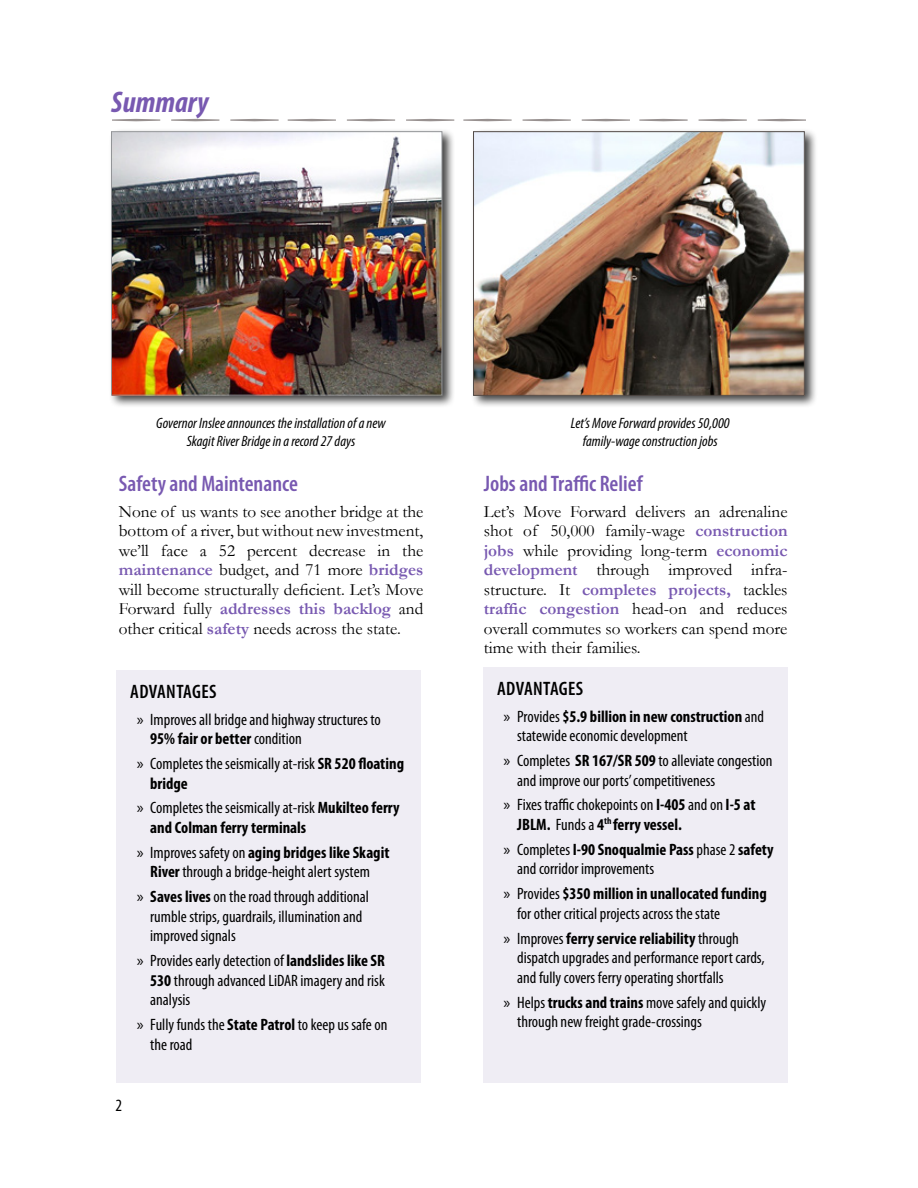
<style>
.page{position:relative;width:918px;height:1188px;background:#fff}
.page>*{position:absolute;margin:0;border:0;box-sizing:border-box;transform-origin:0 0}
.t1{font:italic 700 condensed 30px "Myriad Pro";color:#7859b1}
.t2{font:600 condensed 22.5px "Myriad Pro";color:#7859b1}
.t3{font:600 condensed 19.5px "Myriad Pro";letter-spacing:.02em;color:#000}
.t4{font:17.25px/19.5px "Garamond";color:#000;text-align:justify}
.t5{font:condensed 17.25px "Myriad Pro";color:#000}
.t6{font:condensed 16.5px/19.5px "Myriad Pro";color:#000}
.t7{font:700 condensed 16.5px/19.5px "Myriad Pro";color:#000}
.t8{font:italic condensed 15px/18px "Myriad Pro";color:#000;text-align:center}
.s1{font-weight:700;color:#7859b1}
.s2{font-stretch:normal}
.s3{font-weight:700}
.s4{font-weight:400;font-stretch:normal}
.s5{font-weight:400}
</style>
<div class="page">
<div style="left:108px;top:128px;width:347px;height:280px;background:#000;opacity:.75"></div>
<img style="left:113px;top:133px;width:327px;height:260px">
<div style="left:111px;top:131px;width:331px;height:264px;border:1px solid #939598"></div>
<div style="left:117px;top:670px;width:304px;height:413px;background:#efedf4"></div>
<div style="left:470px;top:128px;width:347px;height:281px;background:#000;opacity:.75"></div>
<img style="left:475px;top:133px;width:328px;height:261px">
<div style="left:473px;top:131px;width:332px;height:265px;border:1px solid #524b48"></div>
<div style="left:483px;top:667px;width:305px;height:416px;background:#efedf4"></div>
<svg style="left:582px;top:119px;width:48px;height:2px"></svg>
<svg style="left:523px;top:119px;width:48px;height:2px"></svg>
<svg style="left:463px;top:119px;width:49px;height:2px"></svg>
<svg style="left:758px;top:119px;width:48px;height:2px"></svg>
<svg style="left:699px;top:119px;width:48px;height:2px"></svg>
<svg style="left:639px;top:119px;width:49px;height:2px"></svg>
<svg style="left:406px;top:119px;width:48px;height:2px"></svg>
<svg style="left:347px;top:119px;width:48px;height:2px"></svg>
<svg style="left:288px;top:119px;width:48px;height:2px"></svg>
<svg style="left:230px;top:119px;width:49px;height:2px"></svg>
<svg style="left:171px;top:119px;width:48px;height:2px"></svg>
<svg style="left:112px;top:119px;width:48px;height:2px"></svg>
<h1 class="t1" style="left:111px;top:83px;width:99px">Summary</h1>
<p class="t8" style="left:156px;top:414px;width:231px">Governor Inslee announces the installation of a new<br>Skagit River Bridge in a record 27 days</p>
<p class="t8" style="left:571px;top:414px;width:160px">Let’s Move Forward provides 50,000 family-wage construction jobs</p>
<h2 class="t2" style="left:484px;top:471px;width:160px">Jobs and Traffic Relief</h2>
<p class="t4" style="left:484px;top:501px;width:305px">Let’s Move Forward delivers an adrenaline shot of 50,000 family-wage <span class="s1">construction jobs</span> while providing long-term <span class="s1">economic development</span> through improved infra&shy;structure. It <span class="s1">completes projects,</span> tackles <span class="s1">traffic congestion</span> head-on and reduces overall commutes so workers can spend more time with their families.</p>
<p class="t3" style="left:497px;top:678px;width:88px">ADVANTAGES</p>
<p class="t6" style="left:517px;top:706px;width:249px;text-indent:-13px"><span class="s2">»</span> Provides <span class="s3">$5.9 billion in new construction</span> and statewide economic development</p>
<p class="t6" style="left:517px;top:751px;width:257px;text-indent:-13px"><span class="s2">»</span> Completes <span class="s3">SR 167/SR 509</span> to alleviate congestion and improve our ports’ competitiveness</p>
<p class="t6" style="left:517px;top:795px;width:240px;text-indent:-13px"><span class="s2">»</span> Fixes traffic chokepoints on <span class="s3">I-405</span> and on <span class="s3">I-5 at<br>JBLM.</span> Funds a <span class="s3">4</span><sup>th</sup> <span class="s3">ferry vessel.</span></p>
<p class="t6" style="left:517px;top:839px;width:258px;text-indent:-13px"><span class="s2">»</span> Completes <span class="s3">I-90 Snoqualmie Pass</span> phase 2 <span class="s3">safety </span>and corridor improvements</p>
<p class="t6" style="left:517px;top:884px;width:251px;text-indent:-13px"><span class="s2">»</span> Provides <span class="s3">$350 million in unallocated funding </span>for other critical projects across the state</p>
<p class="t6" style="left:517px;top:928px;width:249px;text-indent:-13px"><span class="s2">»</span> Improves <span class="s3">ferry service reliability</span> through dispatch upgrades and performance report cards, and fully covers ferry operating shortfalls</p>
<p class="t6" style="left:517px;top:992px;width:251px;text-indent:-13px"><span class="s2">»</span> Helps <span class="s3">trucks and trains</span> move safely and quickly through new freight grade-crossings</p>
<h2 class="t2" style="left:119px;top:471px;width:181px">Safety and Maintenance</h2>
<p class="t4" style="left:119px;top:501px;width:306px">None of us wants to see another bridge at the bottom of a river, but without new investment, we’ll face a 52 percent decrease in the <span class="s1">maintenance</span> budget, and 71 more <span class="s1">bridges </span>will become structurally deficient. Let’s Move Forward fully <span class="s1">addresses this backlog</span> and other critical <span class="s1">safety</span> needs across the state.</p>
<p class="t3" style="left:130px;top:681px;width:88px">ADVANTAGES</p>
<p class="t6" style="left:150px;top:709px;width:232px;text-indent:-13px"><span class="s2">»</span> Improves all bridge and highway structures to<br><span class="s3">95% fair or better</span> condition</p>
<p class="t6" style="left:150px;top:754px;width:255px;text-indent:-13px"><span class="s2">»</span> Completes the seismically at-risk <span class="s3">SR 520 floating bridge</span></p>
<p class="t7" style="left:150px;top:798px;width:251px;text-indent:-13px"><span class="s4">»</span> <span class="s5">Completes the seismically at-risk</span> Mukilteo ferry and Colman ferry terminals</p>
<p class="t6" style="left:137px;top:842px;width:254px;text-align:center"><span class="s2">»</span> Improves safety on <span class="s3">aging bridges like Skagit<br>River</span> through a bridge-height alert system</p>
<p class="t6" style="left:150px;top:887px;width:220px;text-indent:-13px"><span class="s2">»</span> <span class="s3">Saves lives</span> on the road through additional rumble strips, guardrails, illumination and improved signals</p>
<p class="t6" style="left:150px;top:951px;width:236px;text-align:justify;text-indent:-13px"><span class="s2">»</span> Provides early detection of <span class="s3">landslides like SR 530</span> through advanced LiDAR imagery and risk analysis</p>
<p class="t6" style="left:150px;top:1015px;width:239px;text-indent:-13px"><span class="s2">»</span> Fully funds the <span class="s3">State Patrol</span> to keep us safe on the road</p>
<p class="t5" style="left:115px;top:1095px;width:8px">2</p>
</div>
